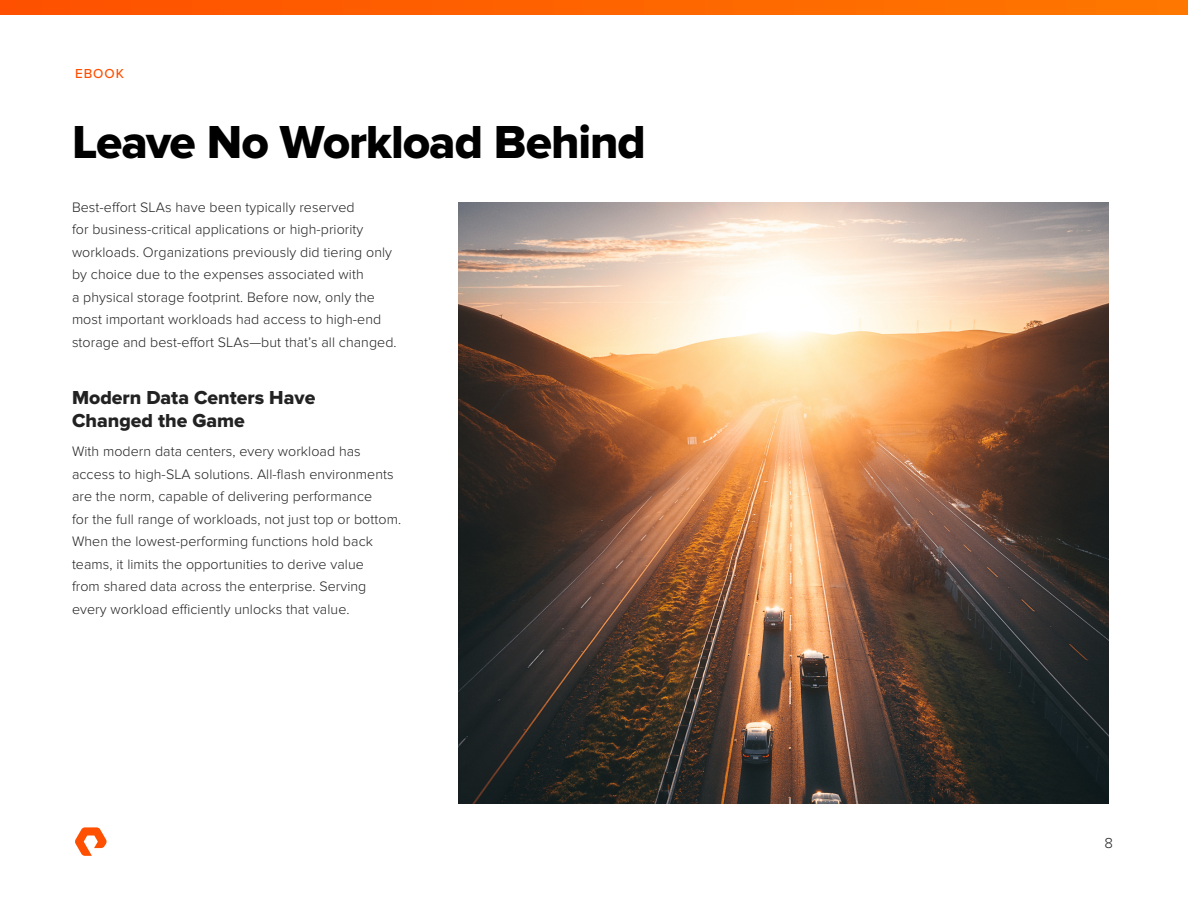
<style>
.page{position:relative;width:1188px;height:918px;background:#fff}
.page>*{position:absolute;margin:0;border:0;box-sizing:border-box;transform-origin:0 0}
.t1{font:48px "Proxima Nova Extrabld";letter-spacing:-.02em;color:#000}
.t2{font:19.5px/23.4px "Proxima Nova Extrabld";color:#222}
.t3{font:300 15px "Proxima Nova";color:#222}
.t4{font:300 14.25px/22.5px "Proxima Nova";letter-spacing:.005em;color:#222}
.t5{font:500 13.5px "Proxima Nova";letter-spacing:.07em;color:#fe5000}
</style>
<div class="page">
<svg style="left:75px;top:827px;width:32px;height:29px"></svg>
<svg style="left:0;top:0;width:1188px;height:15px;background:#fe6300"></svg>
<img style="left:458px;top:203px;width:650px;height:601px">
<p class="t5" style="left:75px;top:64px;width:51px">EBOOK</p>
<h1 class="t1" style="left:72px;top:114px;width:575px">Leave No Workload Behind</h1>
<p class="t4" style="left:72px;top:196px;width:326px">Best-effort SLAs have been typically reserved<br>for business-critical applications or high-priority workloads. Organizations previously did tiering only by choice due to the expenses associated with<br>a physical storage footprint. Before now, only the most important workloads had access to high-end storage and best-effort SLAs—but that’s all changed.</p>
<h2 class="t2" style="left:72px;top:386px;width:245px">Modern Data Centers Have<br>Changed the Game</h2>
<p class="t4" style="left:72px;top:441px;width:331px">With modern data centers, every workload has access to high-SLA solutions. All-flash environments are the norm, capable of delivering performance<br>for the full range of workloads, not just top or bottom.<br>When the lowest-performing functions hold back teams, it limits the opportunities to derive value<br>from shared data across the enterprise. Serving every workload efficiently unlocks that value.</p>
<p class="t3" style="left:1104px;top:834px;width:10px">8</p>
</div>
